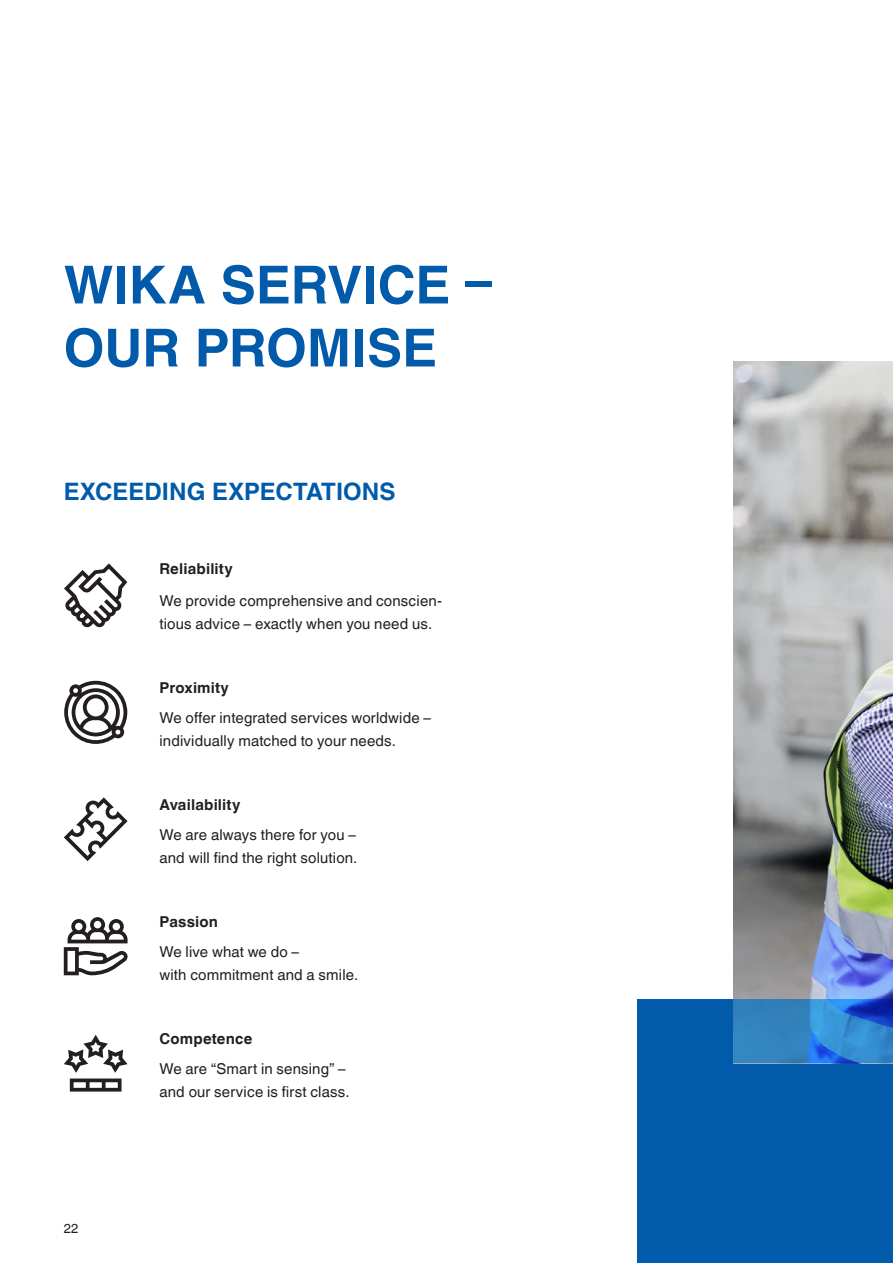
<style>
.page{position:relative;width:893px;height:1263px;background:#fff}
.page>*{position:absolute;margin:0;border:0;box-sizing:border-box;transform-origin:0 0}
.t1{font:700 52.5px/63px "Helvetica World";color:#015aaa}
.t2{font:700 24px "Helvetica World";color:#015aaa}
.t3{font:15px/23.2px "Helvetica World";letter-spacing:.01em;color:#231f20}
.t4{font:700 15px "Helvetica World";letter-spacing:.01em;color:#231f20}
.t5{font:13.05px "Helvetica World";color:#231f20}
</style>
<div class="page">
<div style="left:638px;top:999px;width:255px;height:264px;background:#015aaa"></div>
<img style="left:733px;top:361px;width:160px;height:638px">
<svg style="left:733px;top:999px;width:160px;height:64px;background:#2f7fc8"></svg>
<svg style="left:64px;top:563px;width:63px;height:64px"></svg>
<svg style="left:64px;top:797px;width:64px;height:64px"></svg>
<svg style="left:64px;top:1035px;width:64px;height:56px"></svg>
<svg style="left:64px;top:917px;width:64px;height:58px"></svg>
<svg style="left:64px;top:681px;width:63px;height:63px"></svg>
<h1 class="t1" style="left:64px;top:254px;width:429px">WIKA SERVICE –<br>OUR PROMISE</h1>
<h2 class="t2" style="left:64px;top:477px;width:333px">EXCEEDING EXPECTATIONS</h2>
<p class="t4" style="left:159px;top:560px;width:75px">Reliability</p>
<p class="t3" style="left:159px;top:589px;width:284px">We provide comprehensive and conscien&shy;tious advice – exactly when you need us.</p>
<p class="t4" style="left:159px;top:679px;width:71px">Proximity</p>
<p class="t3" style="left:159px;top:706px;width:273px">We offer integrated services worldwide – individually matched to your needs.</p>
<p class="t4" style="left:159px;top:796px;width:82px">Availability</p>
<p class="t3" style="left:159px;top:823px;width:199px">We are always there for you – and will find the right solution.</p>
<p class="t4" style="left:159px;top:913px;width:60px">Passion</p>
<p class="t3" style="left:159px;top:940px;width:200px">We live what we do –<br>with commitment and a smile.</p>
<p class="t5" style="left:64px;top:1221px;width:16px">22</p>
<p class="t4" style="left:159px;top:1030px;width:94px">Competence</p>
<p class="t3" style="left:159px;top:1057px;width:192px">We are “Smart in sensing” – and our service is first class.</p>
</div>
